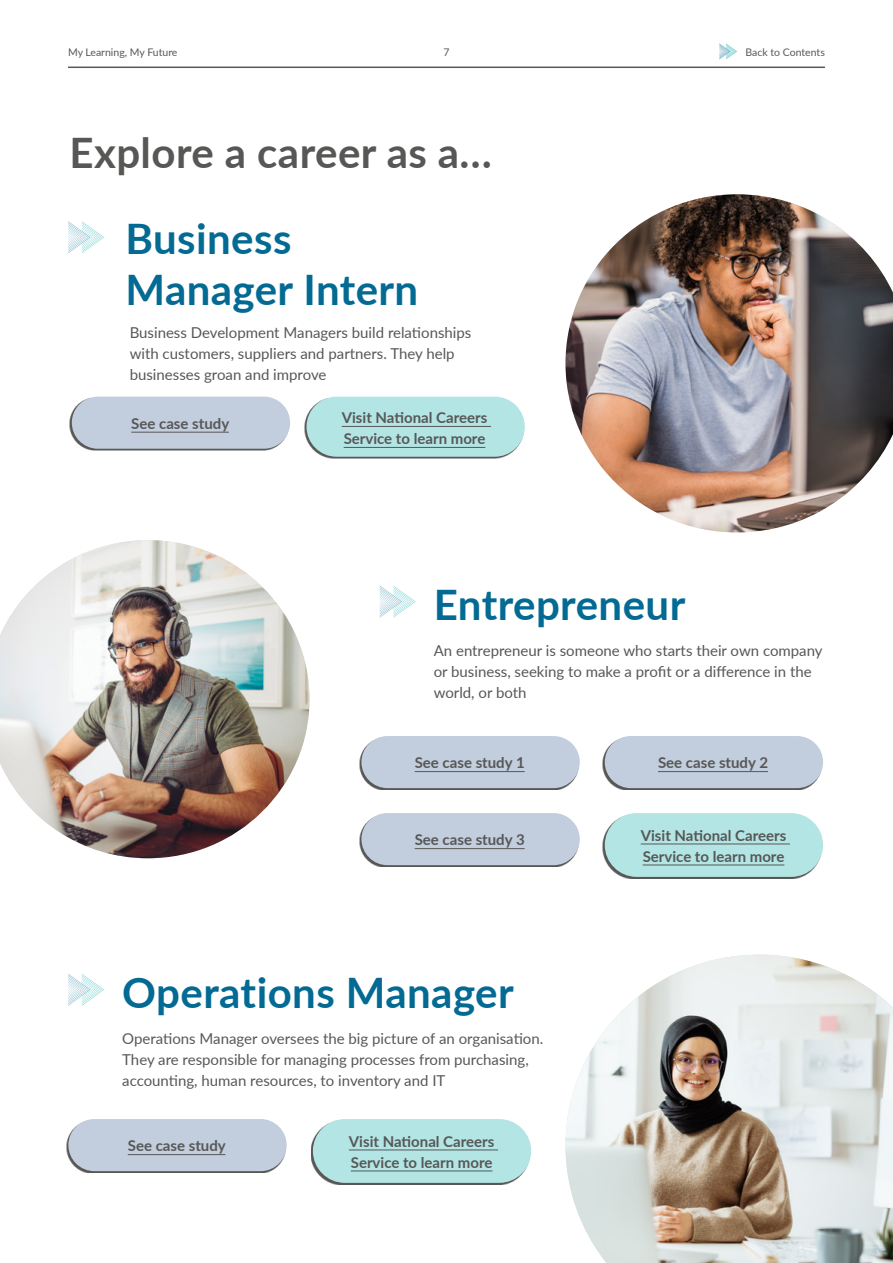
<style>
.page{position:relative;width:893px;height:1263px;background:#fff}
.page>*{position:absolute;margin:0;border:0;box-sizing:border-box;transform-origin:0 0}
.t1{font:700 42px/51px "Lato";letter-spacing:.01em;color:#036a93}
.t2{font:700 42px "Lato";letter-spacing:.01em;color:#575756}
.t3{font:15px/21px "Lato";color:#575756}
.t4{font:700 15px/21px "Lato";color:#575756}
.t5{font:10.5px "Lato";color:#575756}
</style>
<div class="page">
<img style="left:565px;top:955px;width:328px;height:308px">
<img style="left:0;top:540px;width:309px;height:318px">
<svg style="left:602px;top:814px;width:220px;height:65px"></svg>
<div style="left:605px;top:813px;width:218px;height:64px;background:#b3e5e5;border-radius:32px"></div>
<hr style="left:641px;top:844px;width:149px;height:1px;background:#575756">
<hr style="left:643px;top:865px;width:141px;height:1px;background:#575756">
<svg style="left:360px;top:742px;width:218px;height:48px"></svg>
<div style="left:361px;top:736px;width:219px;height:52px;background:#c2cddd;border-radius:26px"></div>
<hr style="left:415px;top:771px;width:110px;height:1px;background:#575756">
<svg style="left:602px;top:737px;width:220px;height:53px"></svg>
<div style="left:605px;top:736px;width:218px;height:52px;background:#c2cddd;border-radius:26px"></div>
<hr style="left:658px;top:771px;width:110px;height:1px;background:#575756">
<svg style="left:360px;top:820px;width:218px;height:47px"></svg>
<div style="left:361px;top:813px;width:219px;height:52px;background:#c2cddd;border-radius:26px"></div>
<hr style="left:415px;top:848px;width:110px;height:1px;background:#575756">
<svg style="left:311px;top:1120px;width:219px;height:65px"></svg>
<div style="left:313px;top:1119px;width:218px;height:64px;background:#b3e5e5;border-radius:32px"></div>
<hr style="left:349px;top:1149px;width:149px;height:1px;background:#575756">
<hr style="left:351px;top:1170px;width:141px;height:1px;background:#575756">
<svg style="left:66px;top:1125px;width:219px;height:48px"></svg>
<div style="left:68px;top:1119px;width:219px;height:52px;background:#c2cddd;border-radius:26px"></div>
<hr style="left:128px;top:1154px;width:97px;height:1px;background:#575756">
<svg style="left:379px;top:586px;width:37px;height:31px"></svg>
<svg style="left:68px;top:974px;width:36px;height:31px"></svg>
<img style="left:565px;top:194px;width:328px;height:338px">
<svg style="left:70px;top:398px;width:219px;height:53px"></svg>
<div style="left:72px;top:397px;width:218px;height:52px;background:#c2cddd;border-radius:26px"></div>
<hr style="left:131px;top:432px;width:98px;height:1px;background:#575756">
<svg style="left:68px;top:221px;width:36px;height:32px"></svg>
<svg style="left:304px;top:398px;width:220px;height:61px"></svg>
<div style="left:306px;top:397px;width:219px;height:60px;background:#b3e5e5;border-radius:30px"></div>
<hr style="left:342px;top:426px;width:149px;height:1px;background:#575756">
<hr style="left:344px;top:447px;width:141px;height:1px;background:#575756">
<hr style="left:68px;top:67px;width:757px;height:1px;background:#575756">
<svg style="left:719px;top:44px;width:18px;height:15px"></svg>
<p class="t5" style="left:68px;top:44px;width:111px">My Learning, My Future</p>
<p class="t5" style="left:443px;top:44px;width:8px">7</p>
<p class="t5" style="left:746px;top:44px;width:81px">Back to Contents</p>
<h1 class="t2" style="left:69px;top:122px;width:424px">Explore a career as a…</h1>
<h1 class="t1" style="left:125px;top:212px;width:294px">Business<br>Manager Intern</h1>
<p class="t3" style="left:130px;top:321px;width:343px">Business Development Managers build relationships with customers, suppliers and partners. They help businesses groan and improve</p>
<p class="t4" style="left:131px;top:412px;width:99px">See case study</p>
<p class="t4" style="left:342px;top:406px;width:147px">Visit National Careers<br>Service to learn more</p>
<h1 class="t1" style="left:434px;top:577px;width:253px">Entrepreneur</h1>
<p class="t3" style="left:434px;top:639px;width:390px">An entrepreneur is someone who starts their own company or business, seeking to make a profit or a difference in the world, or both</p>
<p class="t4" style="left:415px;top:751px;width:111px">See case study 1</p>
<p class="t4" style="left:658px;top:751px;width:111px">See case study 2</p>
<p class="t4" style="left:415px;top:828px;width:111px">See case study 3</p>
<h1 class="t1" style="left:122px;top:965px;width:393px">Operations Manager</h1>
<p class="t3" style="left:122px;top:1027px;width:423px">Operations Manager oversees the big picture of an organisation.<br>They are responsible for managing processes from purchasing, accounting, human resources, to inventory and IT</p>
<p class="t4" style="left:128px;top:1134px;width:99px">See case study</p>
<p class="t4" style="left:349px;top:1130px;width:147px">Visit National Careers<br>Service to learn more</p>
<p class="t4" style="left:641px;top:824px;width:147px">Visit National Careers<br>Service to learn more</p>
</div>
